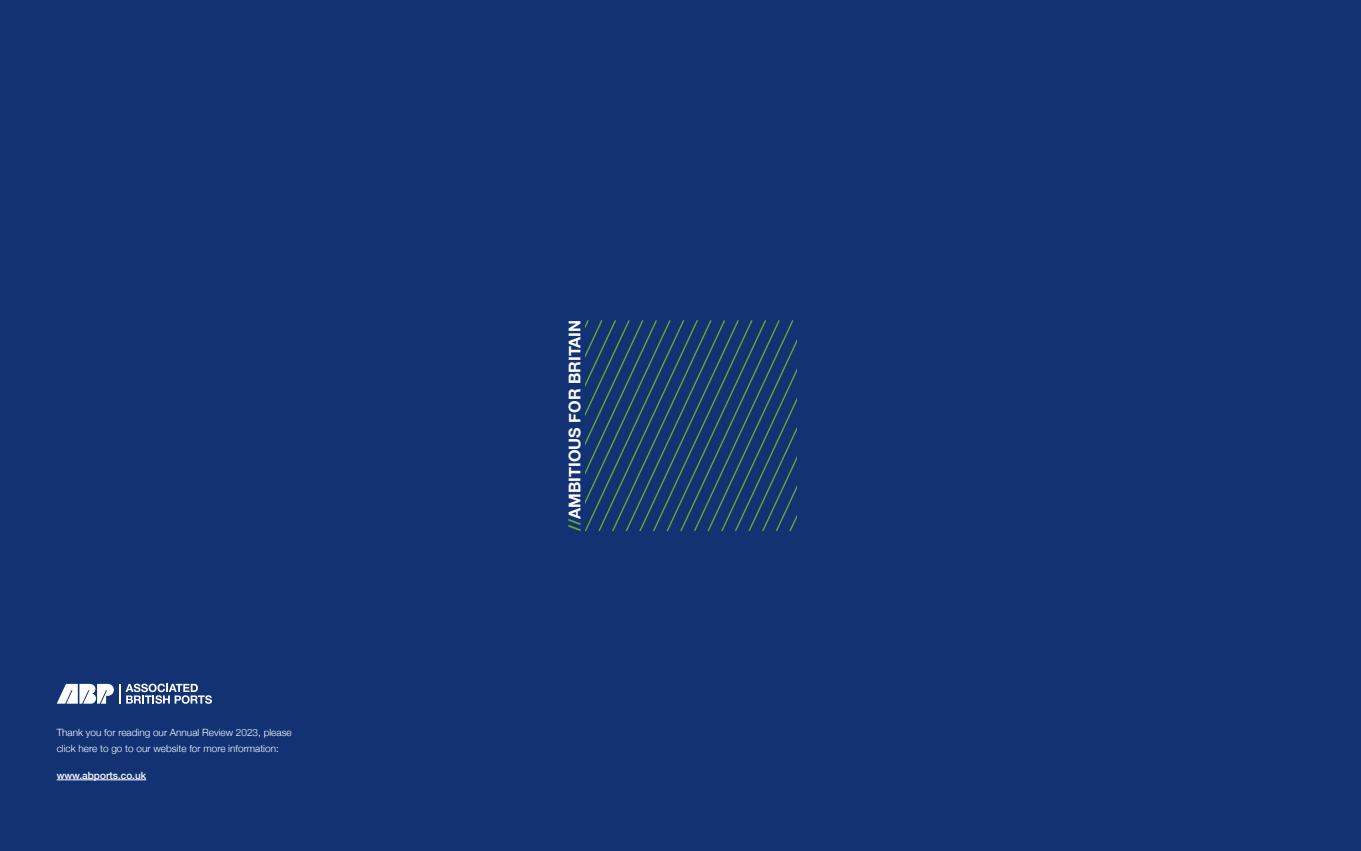
<style>
.page{position:relative;width:1361px;height:851px;background:#fff}
.page>*{position:absolute;margin:0;border:0;box-sizing:border-box;transform-origin:0 0}
.t1{font:700 16.2px "Helvetica Neue";color:#fff}
.t2{font:300 10px/16px "Helvetica Neue";color:#fff}
.t3{font:500 10px "Helvetica Neue";color:#fff}
.s1{color:#60ad30}
</style>
<div class="page">
<div style="left:0;top:0;width:1361px;height:850px;background:#123274"></div>
<hr style="left:57px;top:779px;width:89px;height:1px;background:#fff">
<svg style="left:57px;top:683px;width:63px;height:20px"></svg>
<svg style="left:126px;top:683px;width:86px;height:20px"></svg>
<svg style="left:586px;top:320px;width:210px;height:210px"></svg>
<p class="t2" style="left:57px;top:723px;width:236px">Thank you for reading our Annual Review 2023, please click here to go to our website for more information:</p>
<p class="t3" style="left:57px;top:767px;width:91px">www.abports.co.uk</p>
<h1 class="t1" style="left:562px;top:530px;width:212px;rotate:-90deg"><span class="s1">//</span>AMBITIOUS FOR BRITAIN</h1>
</div>
